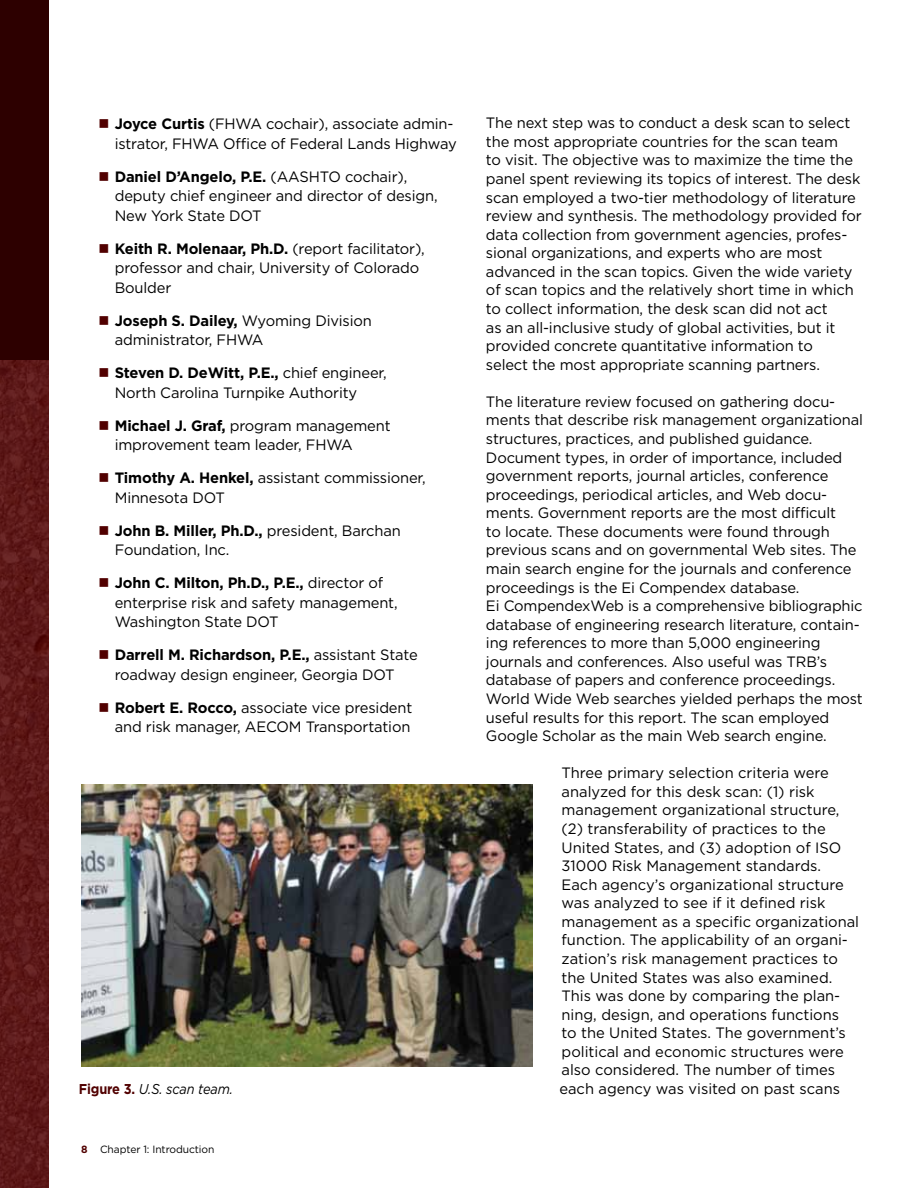
<style>
.page{position:relative;width:918px;height:1188px;background:#fff}
.page>*{position:absolute;margin:0;border:0;box-sizing:border-box;transform-origin:0 0}
.t1{font:15px/18.6px "Gotham";letter-spacing:-.01em;color:#000}
.t2{font:italic 14.25px "Gotham";letter-spacing:-.01em;color:#000;scale:.9 1}
.t3{font:10.5px "Gotham";letter-spacing:-.01em;color:#000}
.s1{font-weight:700}
.s2{font-weight:700;font-style:normal;color:#510000}
.s3{font-weight:700;color:#510000}
</style>
<div class="page">
<img style="left:0;top:359px;width:49px;height:829px">
<div style="left:0;top:0;width:49px;height:359px;background:#2d0000"></div>
<img style="left:81px;top:785px;width:452px;height:281px">
<p class="t1" style="left:115px;top:114px;width:344px;line-height:19.5px"><span class="s1">Joyce Curtis</span> (FHWA cochair), associate admin&shy;istrator, FHWA Office of Federal Lands Highway</p>
<p class="t1" style="left:115px;top:166px;width:324px;line-height:19.5px"><span class="s1">Daniel D’Angelo, P.E.</span> (AASHTO cochair), deputy chief engineer and director of design,<br>New York State D OT</p>
<p class="t1" style="left:115px;top:238px;width:312px;line-height:19.5px"><span class="s1">Keith R. Molenaar, Ph.D.</span> (report facilitator), professor and chair, U niversity of Colorado<br>Boulder</p>
<p class="t1" style="left:115px;top:310px;width:259px;line-height:19.5px"><span class="s1">Joseph S. Dailey,</span> Wyoming D ivision administrator, FHWA</p>
<p class="t1" style="left:115px;top:363px;width:273px;line-height:19.5px"><span class="s1">Steven D. DeWitt, P.E.,</span> chief engineer,<br>North Carolina Turnpike Authority</p>
<p class="t1" style="left:115px;top:415px;width:277px;line-height:19.5px"><span class="s1">Michael J. Graf,</span> program management improvement team leader, FHWA</p>
<p class="t1" style="left:115px;top:468px;width:312px;line-height:19.5px"><span class="s1">Timothy A. Henkel,</span> assistant commissioner,<br>M innesota DOT</p>
<p class="t1" style="left:115px;top:520px;width:288px;line-height:19.5px"><span class="s1">John B. Miller, Ph.D.,</span> president, Barchan<br>Foundation, Inc.</p>
<p class="t1" style="left:115px;top:573px;width:284px;line-height:19.5px"><span class="s1">John C. Milton, Ph.D., P.E.,</span> director of enterprise risk and safety management,<br>Washington State DOT</p>
<p class="t1" style="left:115px;top:645px;width:305px;line-height:19.5px"><span class="s1">Darrell M. Richardson, P.E.,</span> assistant State roadway design engineer, Georgia DOT</p>
<p class="t1" style="left:115px;top:697px;width:299px;line-height:19.5px"><span class="s1">Robert E. Rocco,</span> associate vice president and risk manager, AECOM Transportation</p>
<p class="t1" style="left:486px;top:113px;width:377px">The next step was to conduct a desk scan to select the most appropriate countries for the scan team<br>to visit. The objective was to maximize the time the panel spent reviewing its topics of interest. The desk scan employed a two-tier methodology of literature review and synthesis. The methodology provided for data collection from government agencies, profes&shy;sional organizations, and experts who are most advanced in the scan topics. Given the wide variety of scan topics and the relatively short time in which to collect information, the desk scan did not act<br>as an all-inclusive study of global activities, but it provided concrete quantitative information to<br>select the most appropriate scanning partners.</p>
<p class="t1" style="left:486px;top:392px;width:379px">The literature review focused on gathering docu&shy;ments that describe risk management organizational structures, practices, and published guidance.<br>Document types, in order of importance, included government reports, journal articles, conference proceedings, periodical articles, and Web docu&shy;ments. Government reports are the most difficult<br>to locate. These documents were found through previous scans and on governmental Web sites. The main search engine for the journals and conference proceedings is the Ei Compendex database.<br>Ei CompendexWeb is a comprehensive bibliographic database of engineering research literature, contain&shy;ing references to more than 5,000 engineering journals and conferences. Also useful was TRB’s database of papers and conference proceedings.<br>World Wide Web searches yielded perhaps the most useful results for this report. The scan employed Google Scholar as the main Web search engine.</p>
<p class="t1" style="left:562px;top:763px;width:299px">Three primary selection criteria were analyzed for this desk scan: (1) risk management organizational structure, (2) transferability of practices to the<br>U nited States, and (3) adoption of ISO 31000 Risk Management standards.<br>Each agency’s organizational structure was analyzed to see if it defined risk management as a specific organizational function. The applicability of an organi&shy;zation’s risk management practices to the U nited States was also examined.<br>This was done by comparing the plan&shy;ning, design, and operations functions<br>to the U nited States. The government’s political and economic structures were also considered. The number of times</p>
<p class="t2" style="left:79px;top:1080px;width:173px"><span class="s2">Figure 3.</span> U.S. scan team.</p>
<p class="t1" style="left:559px;top:1079px;width:282px">each agency was visited on past scans</p>
<p class="t3" style="left:81px;top:1143px;width:135px"><span class="s3">8</span> Chapter 1: Introduction</p>
</div>
